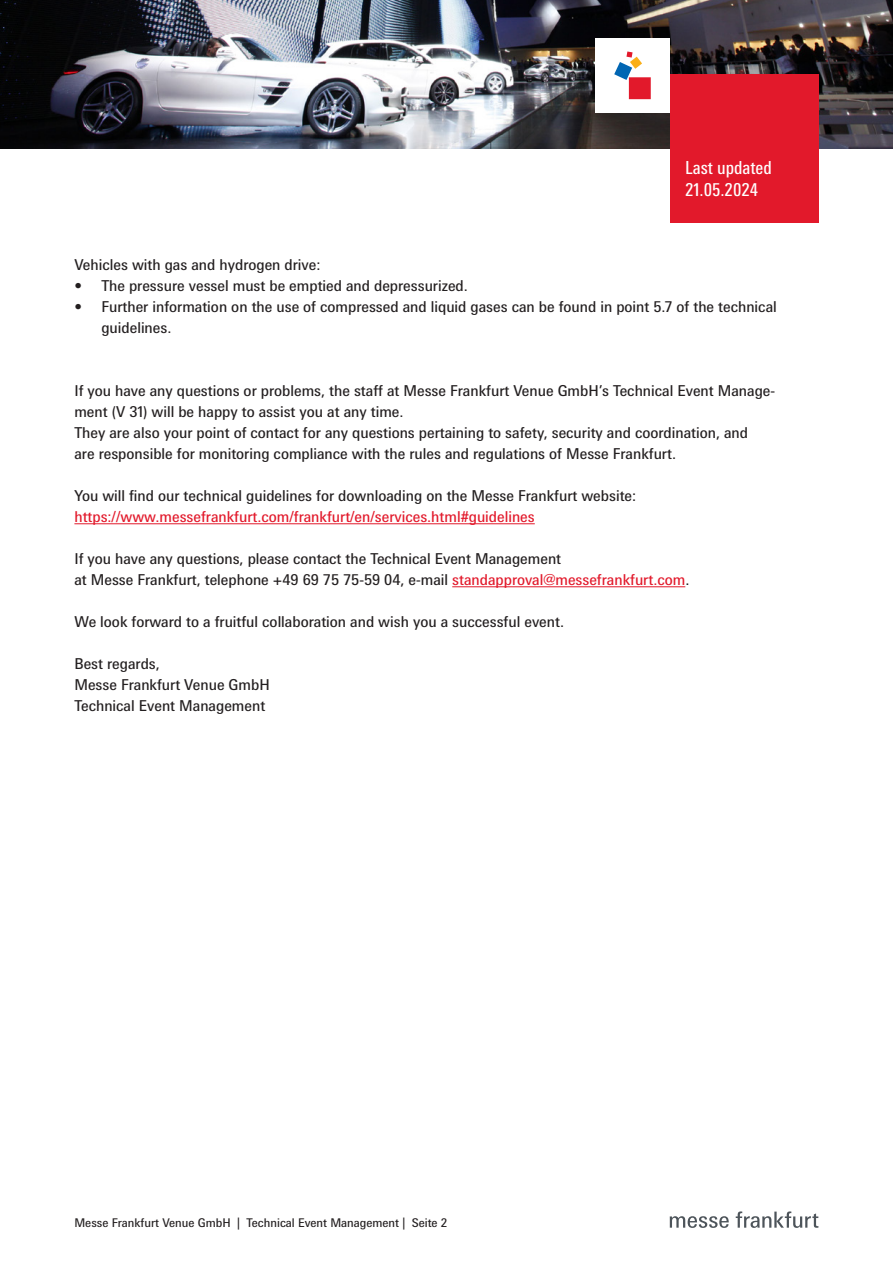
<style>
.page{position:relative;width:893px;height:1263px;background:#fff}
.page>*{position:absolute;margin:0;border:0;box-sizing:border-box;transform-origin:0 0}
.t1{font:condensed 18px/22.5px "Messe Univers";color:#fff}
.t2{font:15px/21px "Messe Univers";color:#231f20}
.t3{font:15px "Messe Univers";color:#e2192b}
.t4{font:12px "Messe Univers";color:#231f20}
.s1{color:#e2192b}
</style>
<div class="page">
<svg style="left:670px;top:1216px;width:59px;height:12px"></svg>
<svg style="left:736px;top:1211px;width:82px;height:17px"></svg>
<hr style="left:74px;top:523px;width:461px;height:1px;background:#e2192b">
<hr style="left:452px;top:586px;width:233px;height:1px;background:#e2192b">
<img style="left:0;top:0;width:893px;height:149px">
<div style="left:670px;top:74px;width:149px;height:149px;background:#e2192b"></div>
<div style="left:595px;top:38px;width:75px;height:75px;background:#fff"></div>
<svg style="left:614px;top:51px;width:37px;height:48px"></svg>
<p class="t1" style="left:685px;top:156px;width:88px">Last updated<br>21.05.2024</p>
<p class="t2" style="left:74px;top:254px;width:248px">Vehicles with gas and hydrogen drive:</p>
<p class="t2" style="left:74px;top:275px;width:395px">• The pressure vessel must be emptied and depressurized.</p>
<p class="t2" style="left:101px;top:296px;width:677px;text-indent:-27px">• Further information on the use of compressed and liquid gases can be found in point 5.7 of the technical guidelines.</p>
<p class="t2" style="left:74px;top:380px;width:702px">If you have any questions or problems, the staff at Messe Frankfurt Venue GmbH’s Technical Event Manage&shy;ment (V 31) will be happy to assist you at any time.<br>They are also your point of contact for any questions pertaining to safety, security and coordination, and<br>are responsible for monitoring compliance with the rules and regulations of Messe Frankfurt.</p>
<p class="t2" style="left:74px;top:485px;width:563px">You will find our technical guidelines for downloading on the Messe Frankfurt website:</p>
<p class="t3" style="left:74px;top:508px;width:462px">https://www.messefrankfurt.com/frankfurt/en/services.html#guidelines</p>
<p class="t2" style="left:74px;top:548px;width:616px">If you have any questions, please contact the Technical Event Management<br>at Messe Frankfurt, telephone +49 69 75 75-59 04, e-mail <span class="s1">standapproval@messefrankfurt.com</span>.</p>
<p class="t2" style="left:74px;top:611px;width:491px">We look forward to a fruitful collaboration and wish you a successful event.</p>
<p class="t2" style="left:74px;top:653px;width:197px">Best regards,<br>Messe Frankfurt Venue GmbH<br>Technical Event Management</p>
<p class="t4" style="left:74px;top:1215px;width:374px">Messe Frankfurt Venue GmbH | Technical Event Management | Seite 2</p>
</div>
